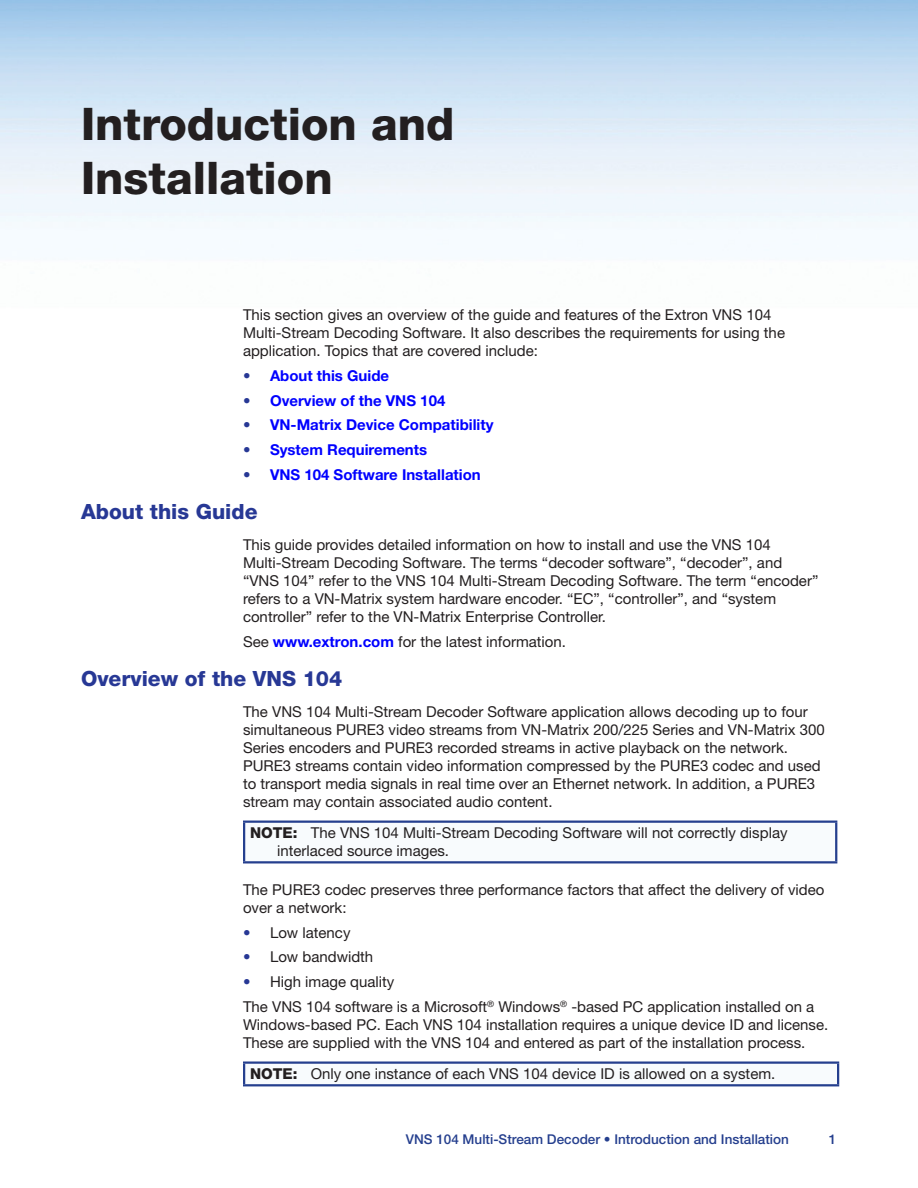
<style>
.page{position:relative;width:918px;height:1188px;background:#fff}
.page>*{position:absolute;margin:0;border:0;box-sizing:border-box;transform-origin:0 0}
.Section{font:800 45px/54px "Helvetica Neue LT Std";color:#231f20}
.Heading_1_-_lpg{font:800 21px "Helvetica Neue LT Std";color:#273895}
.Body_-_lpg{font:15px/18px "Helvetica Neue LT Std";color:#231f20}
.Note_Text{font:15px/18px "Helvetica Neue LT Std";color:#231f20}
.Bulleted_list_1st{font:700 15px "Helvetica Neue LT Std";color:#00f}
.Bulleted_list_1st-2{font:15px "Helvetica Neue LT Std";color:#231f20}
.Header_and_Footer{font:500 13.5px "Helvetica Neue LT Std";color:#253f8e}
.s1{font-weight:400;color:#273895}
.s2{font-weight:700;color:#00f}
.s3{font-weight:800}
.s4{color:#273895}
</style>
<div class="page">
<div style="left:244px;top:822px;width:592px;height:40px;background:#f8fbfd"></div>
<hr style="left:243px;top:821px;width:594px;height:2px;background:#253f8e">
<hr style="left:243px;top:823px;width:2px;height:38px;background:#253f8e">
<hr style="left:835px;top:823px;width:2px;height:38px;background:#253f8e">
<hr style="left:243px;top:861px;width:594px;height:2px;background:#253f8e">
<div style="left:244px;top:1063px;width:594px;height:22px;background:#f8fbfd"></div>
<hr style="left:243px;top:1061px;width:596px;height:3px;background:#253f8e">
<hr style="left:243px;top:1064px;width:2px;height:20px;background:#253f8e">
<hr style="left:837px;top:1064px;width:2px;height:20px;background:#253f8e">
<hr style="left:243px;top:1084px;width:596px;height:2px;background:#253f8e">
<p class="Section" style="left:81px;top:97px;width:375px">Introduction and<br>Installation</p>
<p class="Body_-_lpg" style="left:243px;top:306px;width:544px">This section gives an overview of the guide and features of the Extron VNS 104<br>Multi‑Stream Decoding Software. It also describes the requirements for using the application. Topics that are covered include:</p>
<p class="Bulleted_list_1st" style="left:243px;top:366px;width:148px"><span class="s1">•</span> About this Guide</p>
<p class="Bulleted_list_1st" style="left:243px;top:391px;width:204px"><span class="s1">•</span> Overview of the VNS 104</p>
<p class="Bulleted_list_1st" style="left:243px;top:416px;width:252px"><span class="s1">•</span> VN-Matrix Device Compatibility</p>
<p class="Bulleted_list_1st" style="left:243px;top:441px;width:186px"><span class="s1">•</span> System Requirements</p>
<p class="Bulleted_list_1st" style="left:243px;top:465px;width:239px"><span class="s1">•</span> VNS 104 Software Installation</p>
<p class="Heading_1_-_lpg" style="left:81px;top:499px;width:178px">About this Guide</p>
<p class="Body_-_lpg" style="left:243px;top:536px;width:577px">This guide provides detailed information on how to install and use the VNS 104<br>Multi‑Stream Decoding Software. The terms “decoder software”, “decoder”, and “VNS 104” refer to the VNS 104 Multi‑Stream Decoding Software. The term “encoder” refers to a VN‑Matrix system hardware encoder. “EC”, “controller”, and “system controller” refer to the VN‑Matrix Enterprise Controller.</p>
<p class="Body_-_lpg" style="left:243px;top:632px;width:325px">See <span class="s2">www.extron.com</span> for the latest information.</p>
<p class="Heading_1_-_lpg" style="left:81px;top:666px;width:263px">Overview of the VNS 104</p>
<p class="Body_-_lpg" style="left:243px;top:702px;width:583px">The VNS 104 Multi‑Stream Decoder Software application allows decoding up to four simultaneous PURE3 video streams from VN‑Matrix 200/225 Series and VN‑Matrix 300<br>Series encoders and PURE3 recorded streams in active playback on the network.<br>PURE3 streams contain video information compressed by the PURE3 codec and used to transport media signals in real time over an Ethernet network. In addition, a PURE3 stream may contain associated audio content.</p>
<p class="Note_Text" style="left:277px;top:824px;width:512px;text-indent:-27px"><span class="s3">NOTE:</span> The VNS 104 Multi‑Stream Decoding Software will not correctly display interlaced source images.</p>
<p class="Body_-_lpg" style="left:243px;top:880px;width:583px">The PURE3 codec preserves three performance factors that affect the delivery of video over a network:</p>
<p class="Bulleted_list_1st-2" style="left:243px;top:923px;width:109px"><span class="s4">•</span> Low latency</p>
<p class="Bulleted_list_1st-2" style="left:243px;top:948px;width:132px"><span class="s4">•</span> Low bandwidth</p>
<p class="Bulleted_list_1st-2" style="left:243px;top:973px;width:153px"><span class="s4">•</span> High image quality</p>
<p class="Body_-_lpg" style="left:243px;top:997px;width:587px">The VNS 104 software is a Microsoft<sup>®</sup> Windows<sup>®</sup> ‑based PC application installed on a<br>Windows-based PC. Each VNS 104 installation requires a unique device ID and license.<br>These are supplied with the VNS 104 and entered as part of the installation process.</p>
<p class="Note_Text" style="left:250px;top:1065px;width:527px"><span class="s3">NOTE:</span> Only one instance of each VNS 104 device ID is allowed on a system.</p>
<p class="Header_and_Footer" style="left:406px;top:1131px;width:385px">VNS 104 Multi‑Stream Decoder • Introduction and Installation</p>
<p class="Header_and_Footer" style="left:829px;top:1131px;width:9px">1</p>
</div>
